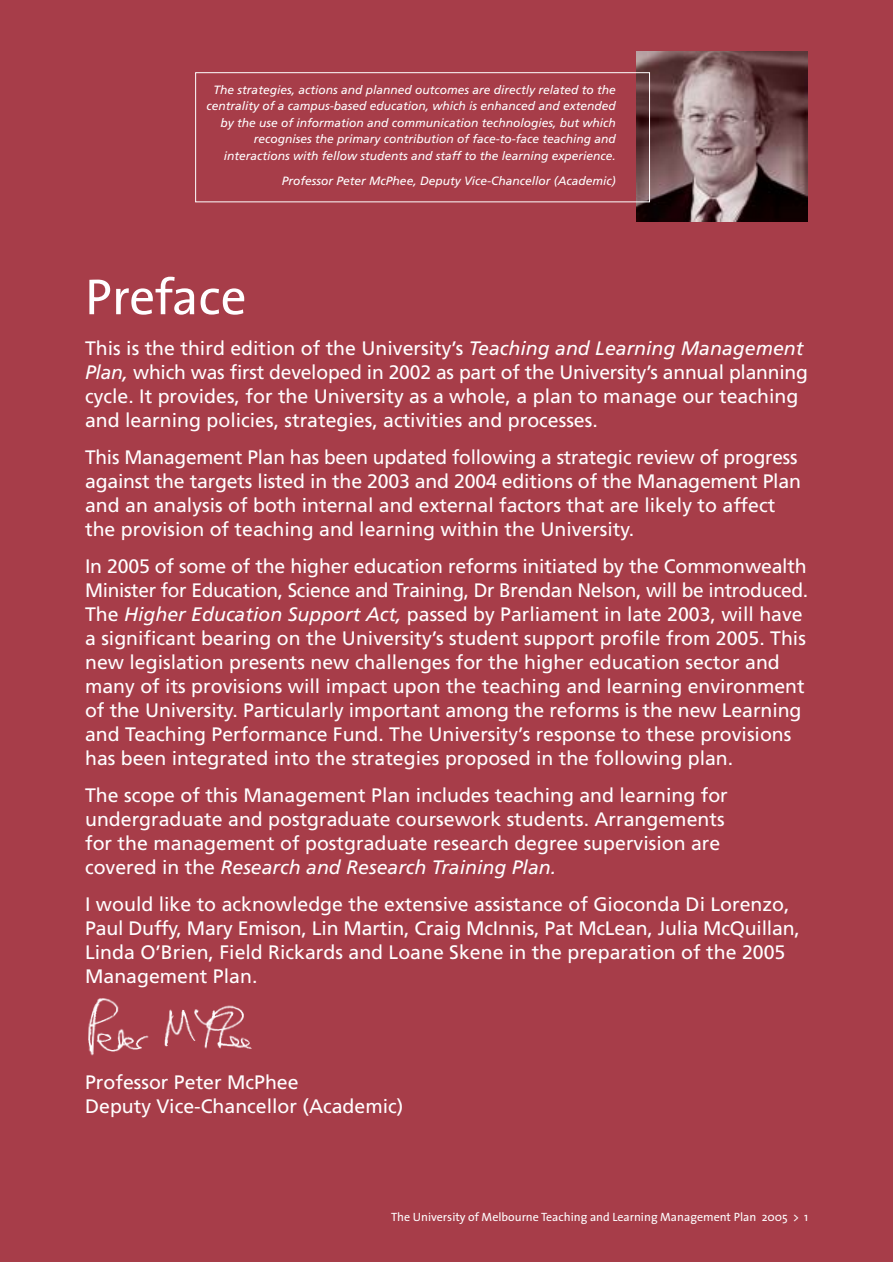
<style>
.page{position:relative;width:893px;height:1262px;background:#fff}
.page>*{position:absolute;margin:0;border:0;box-sizing:border-box;transform-origin:0 0}
.t1{font:51px "The Sans";color:#fffeff}
.t2{font:19.5px/24px "Frutiger CE";color:#fffeff}
.t3{font:italic 12px/16.5px "Frutiger CE";color:#fffeff;text-align:right}
.t4{font:12px "The Sans";color:#fffeff}
.s1{font-style:italic}
</style>
<div class="page">
<div style="left:0;top:0;width:892px;height:1261px;background:#a73d49"></div>
<img style="left:637px;top:51px;width:170px;height:170px">
<div style="left:195px;top:72px;width:455px;height:130px;border:1px solid #fffeff"></div>
<img style="left:88px;top:998px;width:164px;height:58px">
<p class="t3" style="left:206px;top:83px;width:411px">The strategies, actions and planned outcomes are directly related to the centrality of a campus-based education, which is enhanced and extended by the use of information and communication technologies, but which recognises the primary contribution of face-to-face teaching and interactions with fellow students and staff to the learning experience.</p>
<p class="t3" style="left:282px;top:174px;width:335px">Professor Peter McPhee, Deputy Vice-Chancellor (Academic)</p>
<h1 class="t1" style="left:85px;top:278px;width:163px">Preface</h1>
<p class="t2" style="left:85px;top:338px;width:724px">This is the third edition of the University’s <span class="s1">Teaching and Learning Management Plan,</span> which was first developed in 2002 as part of the University’s annual planning cycle. It provides, for the University as a whole, a plan to manage our teaching and learning policies, strategies, activities and processes.</p>
<p class="t2" style="left:85px;top:447px;width:717px">This Management Plan has been updated following a strategic review of progress against the targets listed in the 2003 and 2004 editions of the Management Plan and an analysis of both internal and external factors that are likely to affect the provision of teaching and learning within the University.</p>
<p class="t2" style="left:85px;top:556px;width:724px">In 2005 of some of the higher education reforms initiated by the Commonwealth Minister for Education, Science and Training, Dr Brendan Nelson, will be introduced.<br>The <span class="s1">Higher Education Support Act,</span> passed by Parliament in late 2003, will have a significant bearing on the University’s student support profile from 2005. This new legislation presents new challenges for the higher education sector and many of its provisions will impact upon the teaching and learning environment of the University. Particularly important among the reforms is the new Learning and Teaching Performance Fund. The University’s response to these provisions has been integrated into the strategies proposed in the following plan.</p>
<p class="t2" style="left:85px;top:785px;width:644px">The scope of this Management Plan includes teaching and learning for undergraduate and postgraduate coursework students. Arrangements for the management of postgraduate research degree supervision are covered in the <span class="s1">Research and Research Training Plan.</span></p>
<p class="t2" style="left:85px;top:893px;width:716px">I would like to acknowledge the extensive assistance of Gioconda Di Lorenzo, Paul Duffy, Mary Emison, Lin Martin, Craig McInnis, Pat McLean, Julia McQuillan, Linda O’Brien, Field Rickards and Loane Skene in the preparation of the 2005<br>Management Plan.</p>
<p class="t2" style="left:85px;top:1071px;width:320px">Professor Peter McPhee<br>Deputy Vice-Chancellor (Academic)</p>
<p class="t4" style="left:391px;top:1212px;width:419px">The University of Melbourne Teaching and Learning Management Plan 2005 &gt; 1</p>
</div>
